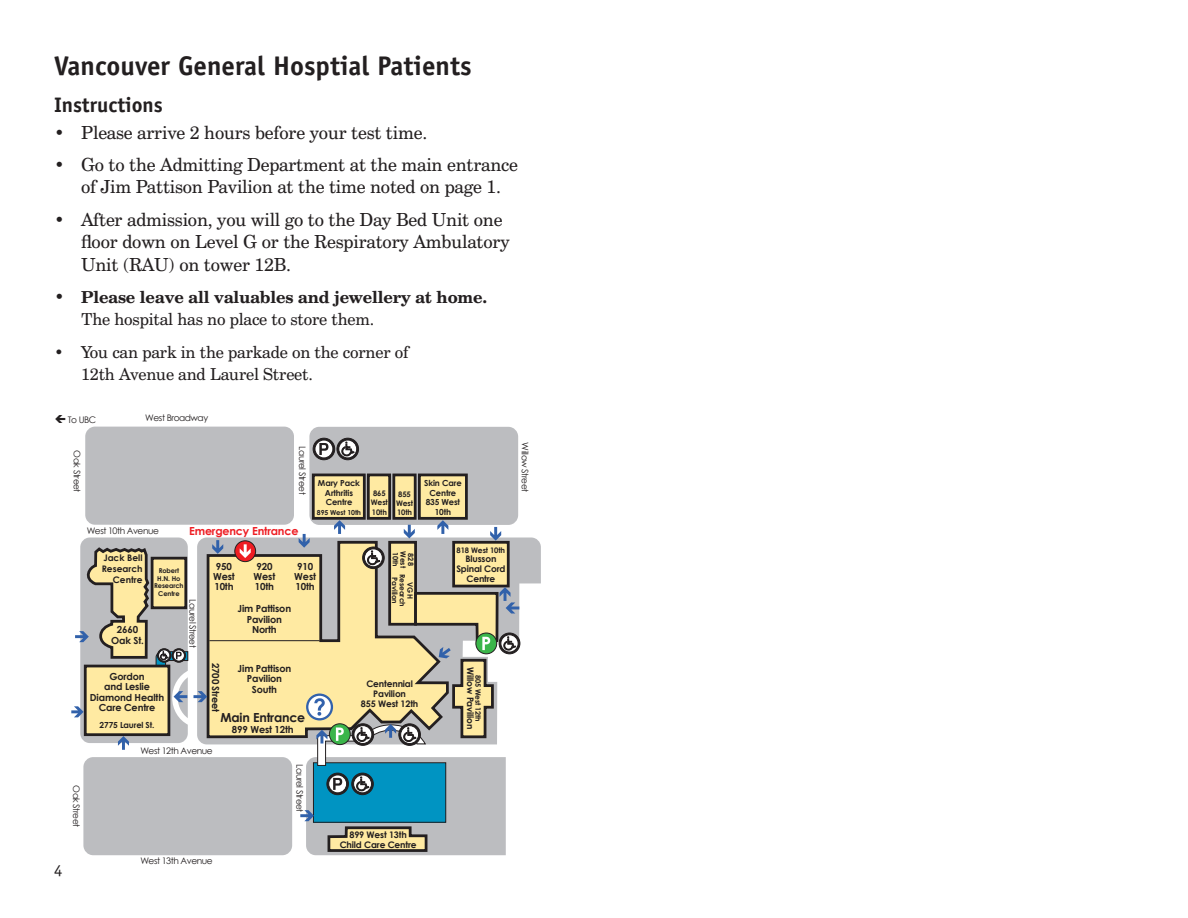
<style>
.page{position:relative;width:1188px;height:918px;background:#fff}
.page>*{position:absolute;margin:0;border:0;box-sizing:border-box;transform-origin:0 0}
.Sub-heading{font:700 27px "Officina Sans";color:#231f20}
.Subhead_3{font:700 21px "Officina Sans";color:#231f20}
.Bullets{font:18px/22.5px "Century Schoolbook BT";letter-spacing:-.01em;color:#231f20;text-align:center}
.Bullets-2{font:700 16.5px/22.5px "Century Schoolbook BT";letter-spacing:-.01em;color:#231f20}
.Bullets-3{font:16.5px/22.5px "Century Schoolbook BT";letter-spacing:-.01em;color:#231f20}
.Body_text_bold{font:16.5px "Officina Sans";color:#231f20}
.t1{font:700 12.45px "Century Gothic";letter-spacing:-.015em;color:#231f20}
.t2{font:700 11.1px "Century Gothic";letter-spacing:-.015em;color:#231f20}
.t3{font:700 11.1px "Century Gothic";letter-spacing:-.015em;color:#ee1d23}
.t4{font:700 9.75px/10.4px "Century Gothic";letter-spacing:-.015em;color:#231f20;text-align:center}
.t5{font:9px "Century Gothic";letter-spacing:-.05em;color:#231f20}
.t6{font:700 9px/9.8px "Century Gothic";letter-spacing:-.015em;color:#231f20;text-align:center}
.t7{font:700 8.4px/9.8px "Century Gothic";letter-spacing:-.015em;color:#231f20;text-align:center}
.t8{font:700 7.65px/9.1px "Century Gothic";letter-spacing:-.015em;color:#231f20}
.t9{font:700 7.35px/7.6px "Century Gothic";letter-spacing:-.015em;color:#231f20;text-align:center}
.t10{font:700 6.9px "Century Gothic";letter-spacing:-.015em;color:#231f20}
.t11{font:700 6.6px/7.6px "Century Gothic";letter-spacing:-.015em;color:#231f20;text-align:center}
.s1{font-weight:400;font-size:18px}
.s2{font-weight:400}
</style>
<div class="page">
<div style="left:223px;top:538px;width:318px;height:206px;background:#bcbdc0"></div>
<div style="left:454px;top:542px;width:54px;height:44px;background:#ffeaa2"></div>
<div style="left:452px;top:541px;width:58px;height:46px;border:3px solid #231f20"></div>
<div style="left:85px;top:427px;width:209px;height:98px;background:#bcbdc0;border-radius:10px"></div>
<div style="left:309px;top:427px;width:209px;height:98px;background:#bcbdc0;border-radius:10px"></div>
<div style="left:83px;top:757px;width:209px;height:98px;background:#bcbdc0;border-radius:10px"></div>
<svg style="left:223px;top:540px;width:227px;height:200px;background:#e8d8a2"></svg>
<div style="left:390px;top:542px;width:26px;height:82px;background:#ffeaa2"></div>
<div style="left:388px;top:541px;width:29px;height:85px;border:3px solid #231f20"></div>
<div style="left:313px;top:475px;width:51px;height:43px;background:#ffeaa2"></div>
<div style="left:312px;top:474px;width:54px;height:46px;border:3px solid #231f20"></div>
<div style="left:368px;top:475px;width:22px;height:43px;background:#ffeaa2"></div>
<div style="left:367px;top:474px;width:24px;height:46px;border:3px solid #231f20"></div>
<div style="left:394px;top:475px;width:21px;height:43px;background:#ffeaa2"></div>
<div style="left:392px;top:474px;width:25px;height:46px;border:3px solid #231f20"></div>
<div style="left:419px;top:475px;width:47px;height:43px;background:#ffeaa2"></div>
<div style="left:418px;top:474px;width:50px;height:46px;border:3px solid #231f20"></div>
<hr style="left:209px;top:640px;width:111px;height:1px;background:#231f20">
<svg style="left:334px;top:520px;width:11px;height:14px"></svg>
<svg style="left:437px;top:520px;width:11px;height:14px"></svg>
<svg style="left:299px;top:534px;width:11px;height:14px"></svg>
<svg style="left:404px;top:525px;width:11px;height:13px"></svg>
<svg style="left:490px;top:527px;width:11px;height:14px"></svg>
<svg style="left:235px;top:541px;width:21px;height:21px"></svg>
<div style="left:235px;top:541px;width:21px;height:21px;border:1px solid #231f20;border-radius:50%"></div>
<svg style="left:240px;top:544px;width:11px;height:14px"></svg>
<svg style="left:313px;top:438px;width:46px;height:22px"></svg>
<svg style="left:362px;top:547px;width:23px;height:22px"></svg>
<svg style="left:300px;top:587px;width:241px;height:268px"></svg>
<svg style="left:71px;top:426px;width:152px;height:429px"></svg>
<p class="Sub-heading" style="left:54px;top:49px;width:419px">Vancouver General Hosptial Patients</p>
<p class="Subhead_3" style="left:54px;top:91px;width:110px">Instructions</p>
<p class="Bullets" style="left:54px;top:121px;width:375px">• Please arrive 2 hours before your test time.</p>
<p class="Bullets" style="left:54px;top:153px;width:465px">• Go to the Admitting Department at the main entrance of Jim Pattison Pavilion at the time noted on page 1.</p>
<p class="Bullets" style="left:81px;top:208px;width:430px;text-align:left;text-indent:-27px">• After admission, you will go to the Day Bed Unit one floor down on Level G or the Respiratory Ambulatory<br>Unit (RAU) on tower 12B.</p>
<p class="Bullets-2" style="left:81px;top:285px;width:408px;text-indent:-27px"><span class="s1">•</span> Please leave all valuables and jewellery at home.<br><span class="s2">The hospital has no place to store them.</span></p>
<p class="Bullets-3" style="left:81px;top:340px;width:329px;text-indent:-27px">• You can park in the parkade on the corner of<br>12th Avenue and Laurel Street.</p>
<p class="t2" style="left:356px;top:339px;width:46px">Parkade</p>
<p class="t2" style="left:224px;top:339px;width:46px">Facilities</p>
<p class="t2" style="left:125px;top:339px;width:50px">Complex</p>
<p class="t2" style="left:224px;top:370px;width:43px">Building</p>
<p class="t2" style="left:125px;top:370px;width:46px">Streets &amp;</p>
<p class="t5" style="left:68px;top:414px;width:30px">To UBC</p>
<p class="t5" style="left:145px;top:411px;width:64px">West Broadway</p>
<p class="t5" style="left:83px;top:450px;width:44px;rotate:90deg">Oak Street</p>
<p class="t5" style="left:309px;top:446px;width:50px;rotate:90deg">Laurel Street</p>
<p class="t5" style="left:87px;top:524px;width:74px">West 10th Avenue</p>
<p class="t3" style="left:189px;top:523px;width:111px">Emergency Entrance</p>
<p class="t7" style="left:318px;top:478px;width:44px">Mary Pack<br>Arthritis<br>Centre</p>
<p class="t10" style="left:317px;top:507px;width:46px">895 West 10th</p>
<p class="t8" style="left:371px;top:489px;width:19px">865<br>West<br>10th</p>
<p class="t8" style="left:396px;top:489px;width:19px">855<br>West<br>10th</p>
<p class="t7" style="left:424px;top:478px;width:39px">Skin Care<br>Centre<br>835 West<br>10th</p>
<p class="t5" style="left:83px;top:785px;width:44px;rotate:90deg">Oak Street</p>
<p class="t6" style="left:102px;top:551px;width:42px;line-height:11.1px;text-align:right">Jack Bell<br>Research<br>Centre</p>
<p class="t4" style="left:111px;top:624px;width:34px">2660<br>Oak St.</p>
<p class="t11" style="left:154px;top:567px;width:31px">Robert<br>H.N. Ho<br>Research<br>Centre</p>
<p class="t5" style="left:199px;top:599px;width:50px;rotate:90deg">Laurel Street</p>
<p class="t4" style="left:90px;top:671px;width:76px">Gordon<br>and Leslie<br>Diamond Health<br>Care Centre</p>
<p class="t7" style="left:100px;top:720px;width:56px">2775 Laurel St.</p>
<p class="t4" style="left:254px;top:560px;width:23px;text-align:left">920<br>West<br>10th</p>
<p class="t4" style="left:294px;top:560px;width:23px;text-align:left">910<br>West<br>10th</p>
<p class="t4" style="left:238px;top:603px;width:55px">Jim Pattison<br>Pavilion<br>North</p>
<p class="t4" style="left:238px;top:663px;width:55px">Jim Pattison<br>Pavilion<br>South</p>
<p class="t4" style="left:213px;top:560px;width:23px;text-align:left">950<br>West<br>10th</p>
<p class="t4" style="left:221px;top:663px;width:51px;rotate:90deg">2700 Street</p>
<p class="t1" style="left:221px;top:708px;width:86px">Main Entrance</p>
<p class="t4" style="left:232px;top:724px;width:63px">899 West 12th</p>
<p class="t5" style="left:140px;top:745px;width:74px">West 12th Avenue</p>
<p class="t5" style="left:306px;top:764px;width:50px;rotate:90deg">Laurel Street</p>
<p class="Body_text_bold" style="left:54px;top:861px;width:10px">4</p>
<p class="t5" style="left:140px;top:855px;width:74px">West 13th Avenue</p>
<p class="t9" style="left:400px;top:552px;width:16px;rotate:90deg">10th</p>
<p class="t9" style="left:407px;top:551px;width:18px;rotate:90deg">West</p>
<p class="t9" style="left:415px;top:553px;width:14px;rotate:90deg">828</p>
<p class="t9" style="left:414px;top:574px;width:34px;rotate:90deg">VGH<br>Research<br>Pavilion</p>
<p class="t6" style="left:361px;top:679px;width:59px">Centennial<br>Pavilion<br>855 West 12th</p>
<p class="t6" style="left:340px;top:830px;width:78px">899 West 13th<br>Child Care Centre</p>
<p class="t8" style="left:457px;top:545px;width:50px">818 West 10th</p>
<p class="t6" style="left:456px;top:554px;width:51px">Blusson<br>Spinal Cord<br>Centre</p>
<p class="t6" style="left:476px;top:667px;width:64px;rotate:90deg">Willow Pavilion</p>
<p class="t9" style="left:482px;top:675px;width:48px;rotate:90deg">805 West 12th</p>
<p class="t5" style="left:531px;top:442px;width:51px;rotate:90deg">Willow Street</p>
</div>
